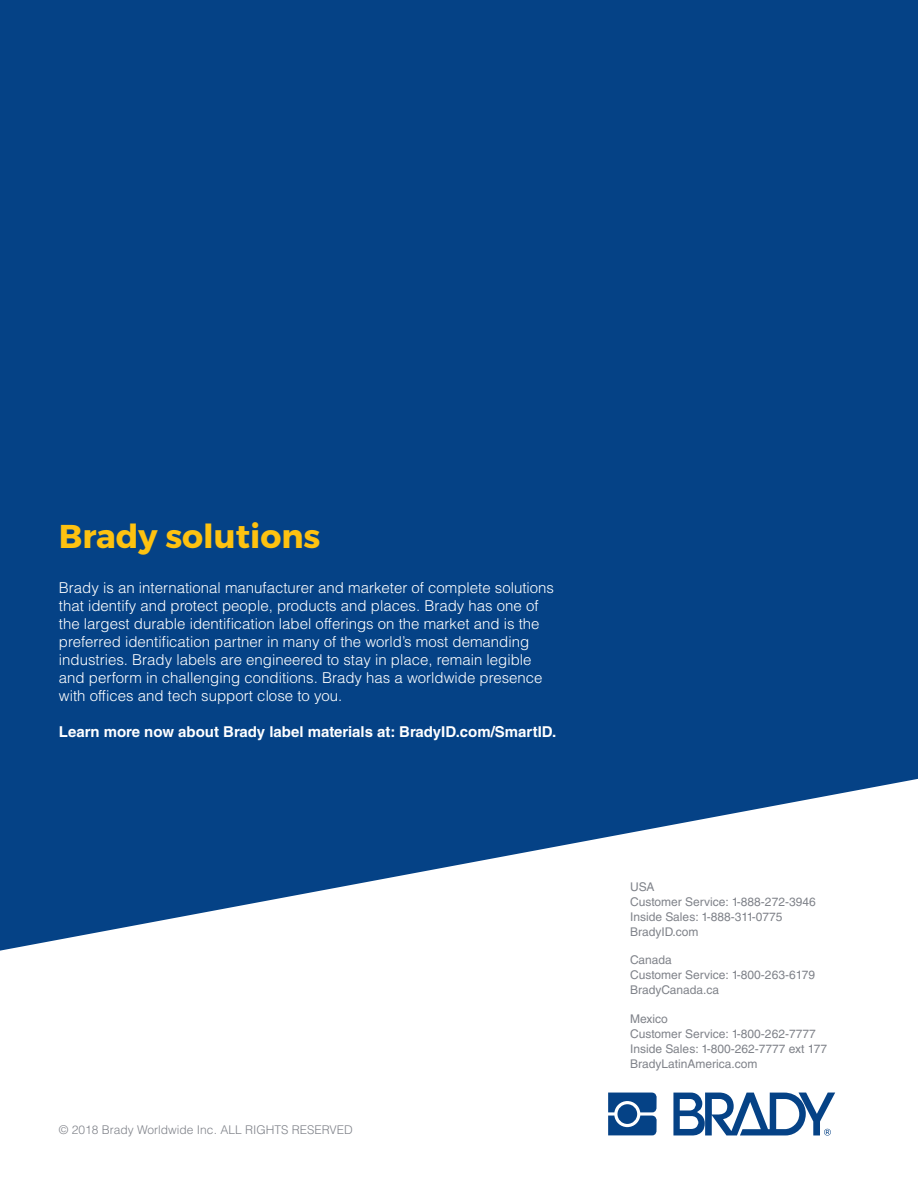
<style>
.page{position:relative;width:918px;height:1188px;background:#054286}
.page>*{position:absolute;margin:0;border:0;box-sizing:border-box;transform-origin:0 0}
.t1{font:700 33px "Montserrat";color:#fec210}
.t2{font:300 15px/18px "Helvetica LT Std";color:#fff}
.t3{font:700 15px "Helvetica LT Std";color:#fff}
.t4{font:12px/15px "Helvetica LT Std";color:#80838a}
.t5{font:300 12px "Helvetica LT Std";color:#80838a}
</style>
<div class="page">
<svg style="left:0;top:779px;width:918px;height:409px;fill:#fff"></svg>
<svg style="left:608px;top:1093px;width:49px;height:42px"></svg>
<div style="left:617px;top:1104px;width:20px;height:20px;background:#054286;border-radius:50%"></div>
<svg style="left:673px;top:1093px;width:162px;height:43px"></svg>
<h1 class="t1" style="left:59px;top:516px;width:263px">Brady solutions</h1>
<p class="t2" style="left:59px;top:579px;width:497px">Brady is an international manufacturer and marketer of complete solutions that identify and protect people, products and places. Brady has one of the largest durable identification label offerings on the market and is the preferred identification partner in many of the world’s most demanding industries. Brady labels are engineered to stay in place, remain legible and perform in challenging conditions. Brady has a worldwide presence with offices and tech support close to you.</p>
<p class="t3" style="left:59px;top:723px;width:499px">Learn more now about Brady label materials at: BradyID.com/SmartID.</p>
<p class="t5" style="left:59px;top:1123px;width:295px">© 2018 Brady Worldwide Inc. ALL RIGHTS RESERVED</p>
<p class="t4" style="left:630px;top:879px;width:187px">USA<br>Customer Service: 1-888-272-3946<br>Inside Sales: 1-888-311-0775<br>BradyID.com</p>
<p class="t4" style="left:630px;top:953px;width:187px">Canada<br>Customer Service: 1-800-263-6179<br>BradyCanada.ca</p>
<p class="t4" style="left:630px;top:1011px;width:199px">Mexico<br>Customer Service: 1-800-262-7777<br>Inside Sales: 1-800-262-7777 ext 177<br>BradyLatinAmerica.com</p>
</div>
